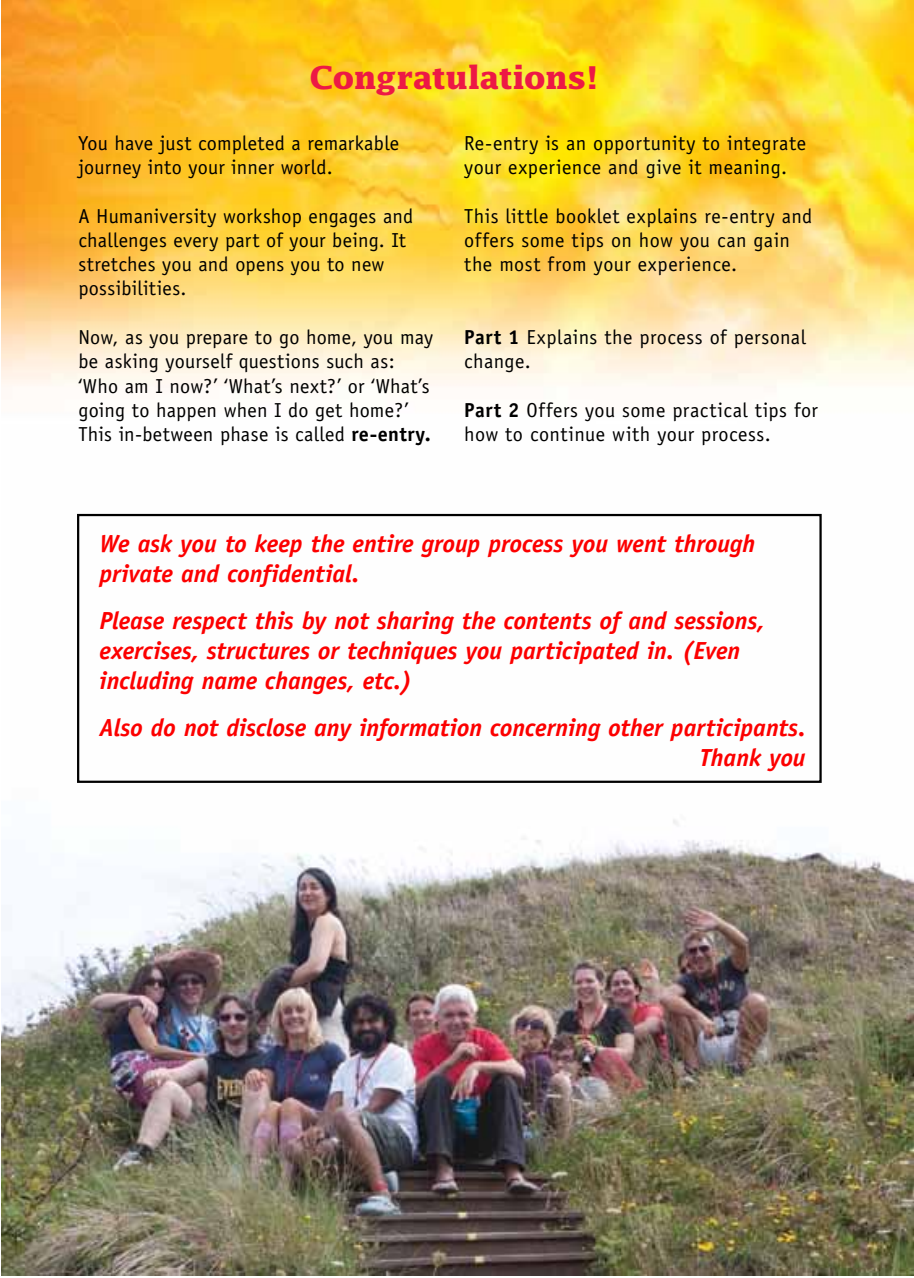
<style>
.page{position:relative;width:914px;height:1278px;background:#fff}
.page>*{position:absolute;margin:0;border:0;box-sizing:border-box;transform-origin:0 0}
.t1{font:700 31.5px "Lucida";letter-spacing:-.015em;color:#ed1845}
.t2{font:italic 700 24.75px/29.7px "Officina Sans";letter-spacing:-.005em;color:#fc0000}
.t3{font:20.25px/24.3px "Officina Sans";letter-spacing:.015em;color:#000}
.s1{font-weight:700}
</style>
<div class="page">
<img style="left:2px;top:0;width:912px;height:1275px">
<div style="left:77px;top:514px;width:745px;height:269px;border:2px solid #000"></div>
<h1 class="t1" style="left:310px;top:59px;width:289px">Congratulations!</h1>
<p class="t3" style="left:78px;top:131px;width:322px">You have just completed a remarkable journey into your inner world.</p>
<p class="t3" style="left:78px;top:204px;width:336px">A Humaniversity workshop engages and challenges every part of your being. It stretches you and opens you to new possibilities.</p>
<p class="t3" style="left:78px;top:325px;width:356px">Now, as you prepare to go home, you may be asking yourself questions such as: ‘Who am I now?’ ‘What’s next?’ or ‘What’s going to happen when I do get home?’ This in-between phase is called <span class="s1">re-entry.</span></p>
<p class="t3" style="left:464px;top:131px;width:343px">Re-entry is an opportunity to integrate your experience and give it meaning.</p>
<p class="t3" style="left:464px;top:204px;width:350px">This little booklet explains re-entry and offers some tips on how you can gain the most from your experience.</p>
<p class="t3" style="left:464px;top:325px;width:343px"><span class="s1">Part 1</span> Explains the process of personal change.</p>
<p class="t3" style="left:464px;top:398px;width:355px"><span class="s1">Part 2</span> Offers you some practical tips for how to continue with your process.</p>
<p class="t2" style="left:100px;top:529px;width:657px">We ask you to keep the entire group process you went through private and confidential.</p>
<p class="t2" style="left:100px;top:606px;width:667px">Please respect this by not sharing the contents of and sessions, exercises, structures or techniques you participated in. (Even including name changes, etc.)</p>
<p class="t2" style="left:100px;top:713px;width:708px;text-align:right">Also do not disclose any information concerning other participants.<br>Thank you</p>
</div>
